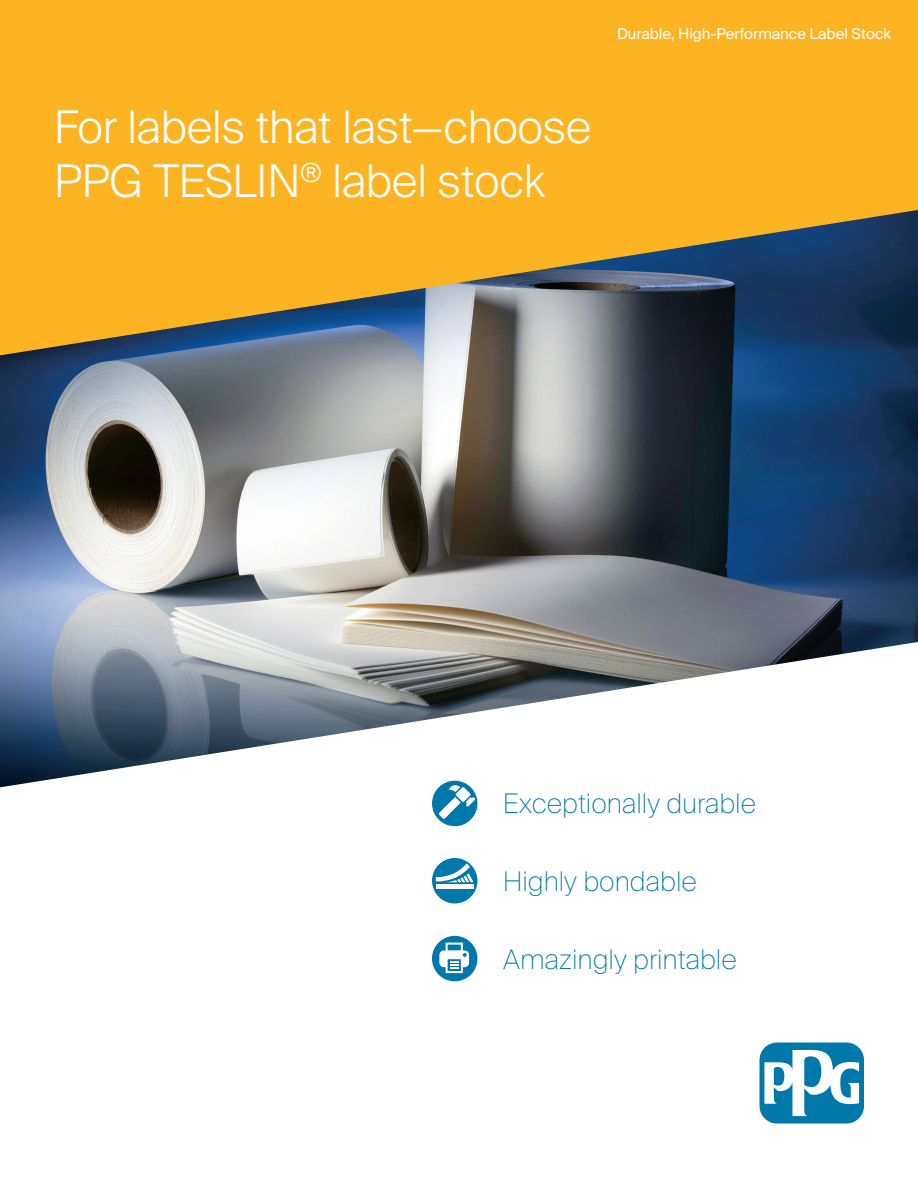
<style>
.page{position:relative;width:918px;height:1188px;background:#fff}
.page>*{position:absolute;margin:0;border:0;box-sizing:border-box;transform-origin:0 0}
.t1{font:300 45px/54px "Suisse Intl";color:#fff}
.t2{font:100 27px "Suisse Intl";color:#0078ae}
.t3{font:15px "Suisse Intl";color:#fff}
</style>
<div class="page">
<div style="left:0;top:0;width:918px;height:470px;background:#fcb423"></div>
<div style="left:760px;top:1043px;width:104px;height:81px;background:#0078aa;border-radius:17px"></div>
<svg style="left:764px;top:1048px;width:95px;height:68px"></svg>
<img style="left:0;top:210px;width:918px;height:577px">
<div style="left:432px;top:781px;width:45px;height:45px;background:#0078aa;border-radius:50%"></div>
<svg style="left:439px;top:784px;width:36px;height:35px"></svg>
<div style="left:432px;top:858px;width:45px;height:45px;background:#0078aa;border-radius:50%"></div>
<div style="left:436px;top:884px;width:38px;height:5px;background:#fff"></div>
<svg style="left:436px;top:863px;width:38px;height:19px"></svg>
<div style="left:433px;top:937px;width:44px;height:44px;background:#0078aa;border-radius:50%"></div>
<div style="left:432px;top:936px;width:45px;height:45px;border:1px solid #0078aa;border-radius:50%"></div>
<div style="left:446px;top:943px;width:17px;height:10px;background:#0078aa;border:2px solid #fff"></div>
<div style="left:446px;top:957px;width:17px;height:16px;background:#0078aa;border:2px solid #fff"></div>
<svg style="left:439px;top:950px;width:30px;height:19px"></svg>
<h1 class="t1" style="left:54px;top:100px;width:539px">For labels that last—choose<br>PPG TESLIN<sup>®</sup> label stock</h1>
<p class="t3" style="left:617px;top:25px;width:275px">Durable, High-Performance Label Stock</p>
<p class="t2" style="left:503px;top:787px;width:254px">Exceptionally durable</p>
<p class="t2" style="left:503px;top:866px;width:195px">Highly bondable</p>
<p class="t2" style="left:503px;top:944px;width:235px">Amazingly printable</p>
</div>
